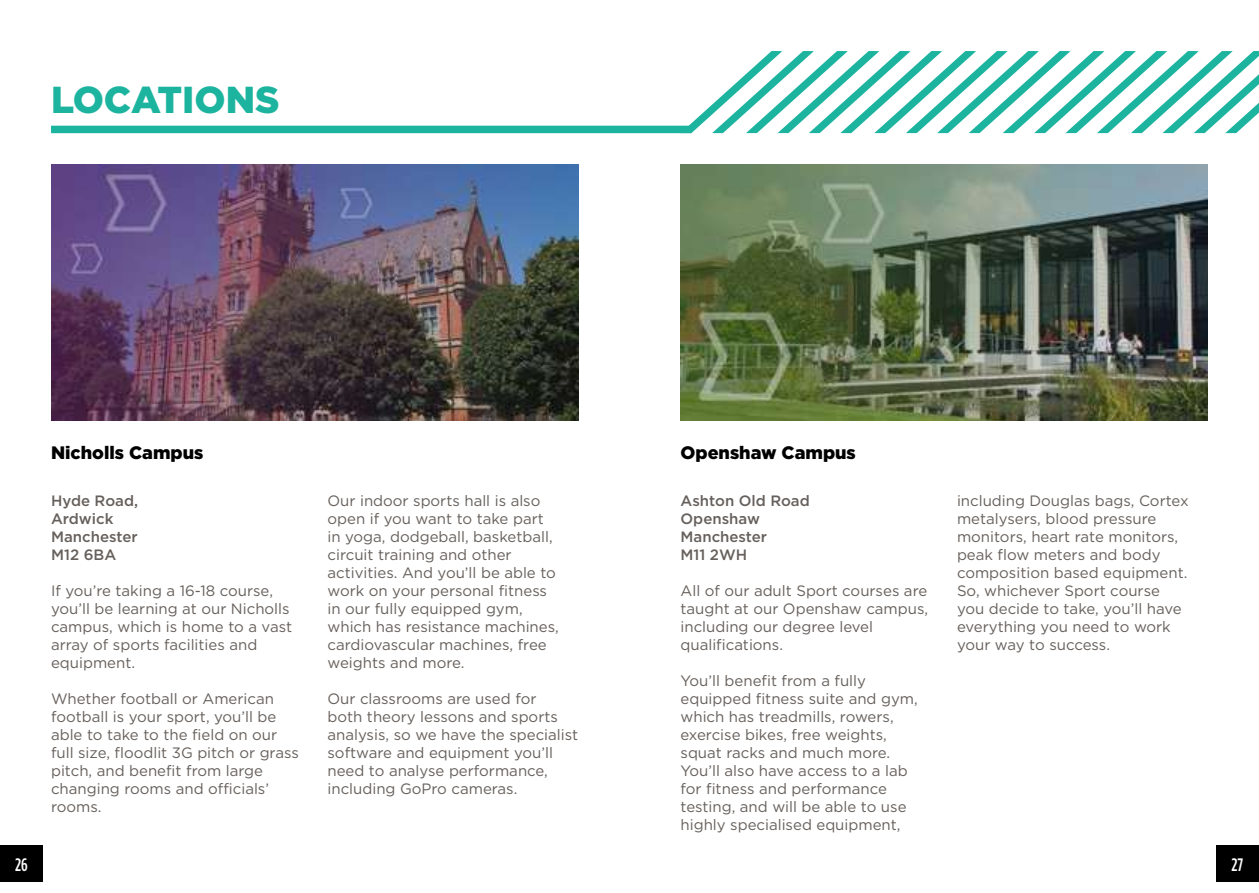
<style>
.page{position:relative;width:1259px;height:893px;background:#fff}
.page>*{position:absolute;margin:0;border:0;box-sizing:border-box;transform-origin:0 0}
.t1{font:900 37.5px "Gotham";color:#1cb49f}
.t2{font:900 18px "Gotham";color:#000}
.t3{font:500 18px "Gotham Condensed";color:#fff}
.t4{font:15px/18px "Gotham";color:#66605c}
.t5{font:500 15px/18px "Gotham";color:#66605c}
</style>
<div class="page">
<div style="left:51px;top:126px;width:640px;height:7px;background:#1cb49f"></div>
<img style="left:51px;top:164px;width:527px;height:257px">
<img style="left:680px;top:164px;width:528px;height:257px">
<svg style="left:680px;top:51px;width:579px;height:82px"></svg>
<div style="left:1216px;top:845px;width:43px;height:37px;background:#000"></div>
<div style="left:0;top:845px;width:43px;height:37px;background:#000"></div>
<h1 class="t1" style="left:51px;top:74px;width:230px">LOCATIONS</h1>
<p class="t2" style="left:51px;top:440px;width:154px">Nicholls Campus</p>
<p class="t2" style="left:680px;top:440px;width:177px">Openshaw Campus</p>
<p class="t5" style="left:51px;top:491px;width:89px">Hyde Road,<br>Ardwick<br>Manchester<br>M12 6BA</p>
<p class="t4" style="left:51px;top:581px;width:242px">If you’re taking a 16-18 course, you’ll be learning at our Nicholls campus, which is home to a vast array of sports facilities and equipment.</p>
<p class="t4" style="left:51px;top:689px;width:249px">Whether football or American football is your sport, you’ll be able to take to the field on our full size, floodlit 3G pitch or grass pitch, and benefit from large changing rooms and officials’ rooms.</p>
<p class="t4" style="left:327px;top:491px;width:233px">Our indoor sports hall is also open if you want to take part in yoga, dodgeball, basketball, circuit training and other activities. And you’ll be able to work on your personal fitness in our fully equipped gym, which has resistance machines, cardiovascular machines, free weights and more.</p>
<p class="t4" style="left:327px;top:689px;width:252px">Our classrooms are used for<br>both theory lessons and sports analysis, so we have the specialist software and equipment you’ll need to analyse performance, including GoPro cameras.</p>
<p class="t5" style="left:680px;top:491px;width:131px">Ashton Old Road<br>Openshaw<br>Manchester<br>M11 2WH</p>
<p class="t4" style="left:680px;top:581px;width:249px">All of our adult Sport courses are taught at our Openshaw campus, including our degree level qualifications.</p>
<p class="t4" style="left:680px;top:671px;width:239px">You’ll benefit from a fully equipped fitness suite and gym, which has treadmills, rowers, exercise bikes, free weights, squat racks and much more.<br>You’ll also have access to a lab for fitness and performance testing, and will be able to use highly specialised equipment,</p>
<p class="t4" style="left:957px;top:491px;width:233px">including Douglas bags, Cortex metalysers, blood pressure monitors, heart rate monitors, peak flow meters and body composition based equipment.<br>So, whichever Sport course you decide to take, you’ll have everything you need to work your way to success.</p>
<p class="t3" style="left:15px;top:854px;width:14px">26</p>
<p class="t3" style="left:1231px;top:854px;width:13px">27</p>
</div>
